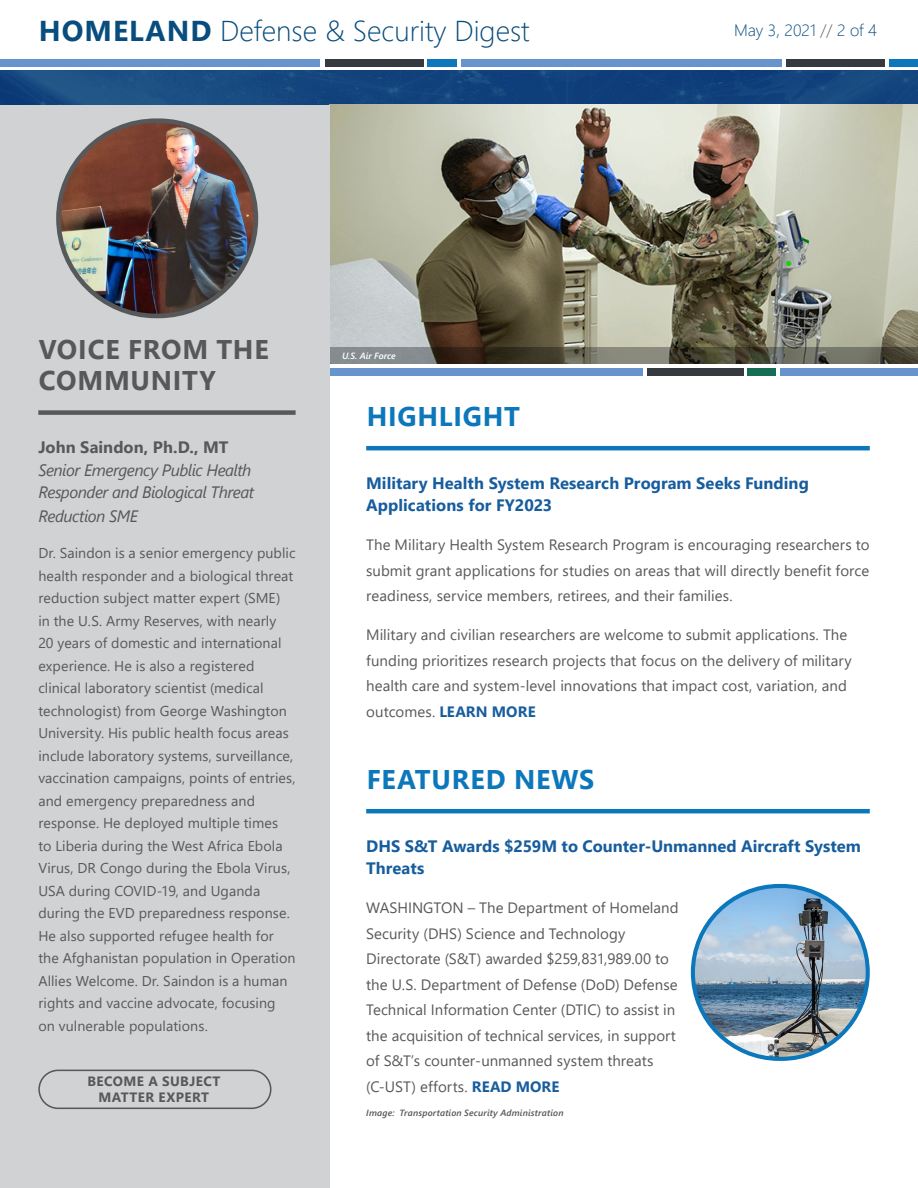
<style>
.page{position:relative;width:918px;height:1188px;background:#fff}
.page>*{position:absolute;margin:0;border:0;box-sizing:border-box;transform-origin:0 0}
.t1{font:300 28.65px "Segoe UI";color:#084d7d}
.Heading_1_-_Green{font:700 27px "Segoe UI";letter-spacing:.025em;color:#0d77bc}
.Heading_1_-_Gray{font:700 27px/31.5px "Segoe UI";letter-spacing:.025em;color:#57585a}
.Heading_2_-_Green{font:700 16.5px/22.5px "Segoe UI";color:#175d9e}
.Heading_2_-_Grey{font:italic 16.5px/22.5px "Segoe UI";letter-spacing:-.03em;color:#57585a}
.t2{font:300 16.5px "Segoe UI";color:#084d7d}
.Copy{font:15px/25.5px "Segoe UI";letter-spacing:.005em;color:#57585a}
.Copy-2{font:14.25px/22.5px "Segoe UI";letter-spacing:.005em;color:#57585a}
.Grey_Button_Text{font:700 13.5px/16.2px "Segoe UI";letter-spacing:.035em;color:#57585a;text-align:center}
.Image_Source_-_Grey{font:italic 600 9px "Segoe UI";letter-spacing:.02em;color:#57585a}
.Image_Source{font:italic 600 9px "Segoe UI";color:#fff}
.s1{font-weight:700}
.s2{color:#57585a}
.s3{font-weight:700;font-style:normal}
.s4{font-weight:700;color:#175d9e}
</style>
<div class="page">
<img style="left:1px;top:71px;width:917px;height:34px">
<img style="left:330px;top:105px;width:588px;height:242px">
<div style="left:330px;top:369px;width:313px;height:7px;background:#6794cc"></div>
<div style="left:647px;top:369px;width:97px;height:7px;background:#343a40"></div>
<div style="left:748px;top:369px;width:28px;height:7px;background:#156e54"></div>
<div style="left:780px;top:369px;width:138px;height:7px;background:#6794cc"></div>
<svg style="left:330px;top:347px;width:588px;height:17px;background:#5e5d51"></svg>
<div style="left:0;top:105px;width:330px;height:1083px;background:#d1d2d4"></div>
<hr style="left:366px;top:446px;width:504px;height:4px;background:#0d77bc">
<hr style="left:366px;top:809px;width:504px;height:4px;background:#0d77bc">
<img style="left:693px;top:886px;width:175px;height:173px;border-radius:86px">
<div style="left:691px;top:884px;width:179px;height:177px;border:4px solid #0d77bc;border-radius:86px"></div>
<div style="left:38px;top:410px;width:258px;height:5px;background:#57585a"></div>
<div style="left:38px;top:1070px;width:234px;height:39px;border:2px solid #57585a;border-radius:19px"></div>
<img style="left:58px;top:121px;width:198px;height:195px;border-radius:98px">
<div style="left:56px;top:118px;width:202px;height:200px;border:5px solid #57585a;border-radius:98px"></div>
<div style="left:0;top:59px;width:320px;height:7px;background:#6794cc"></div>
<div style="left:325px;top:59px;width:99px;height:7px;background:#343a40"></div>
<div style="left:428px;top:59px;width:29px;height:7px;background:#0d77bc"></div>
<div style="left:461px;top:59px;width:321px;height:7px;background:#6794cc"></div>
<div style="left:786px;top:59px;width:99px;height:7px;background:#343a40"></div>
<div style="left:889px;top:59px;width:29px;height:7px;background:#0d77bc"></div>
<h1 class="t1" style="left:39px;top:4px;width:492px"><span class="s1">HOMELAND</span> Defense &amp; Security Digest</h1>
<p class="t2" style="left:734px;top:15px;width:144px">May 3, 2021 <span class="s2">//</span> 2 of 4</p>
<p class="Heading_1_-_Gray" style="left:39px;top:331px;width:231px">VOICE FROM THE<br>COMMUNITY</p>
<p class="Heading_2_-_Grey" style="left:38px;top:433px;width:217px"><span class="s3">John Saindon, Ph.D., MT<br></span>Senior Emergency Public Health<br>Responder and Biological Threat</p>
<p class="Heading_2_-_Grey" style="left:38px;top:502px;width:101px">Reduction SME</p>
<p class="Copy-2" style="left:38px;top:541px;width:259px">Dr. Saindon is a senior emergency public health responder and a biological threat reduction subject matter expert (SME)<br>in the U.S. Army Reserves, with nearly<br>20 years of domestic and international experience. He is also a registered clinical laboratory scientist (medical technologist) from George Washington University. His public health focus areas include laboratory systems, surveillance, vaccination campaigns, points of entries, and emergency preparedness and response. He deployed multiple times<br>to Liberia during the West Africa Ebola Virus, DR Congo during the Ebola Virus, USA during COVID-19, and Uganda during the EVD preparedness response.<br>He also supported refugee health for the Afghanistan population in Operation Allies Welcome. Dr. Saindon is a human rights and vaccine advocate, focusing on vulnerable populations.</p>
<p class="Grey_Button_Text" style="left:87px;top:1072px;width:135px">BECOME A SUBJECT<br>MATTER EXPERT</p>
<p class="Image_Source" style="left:342px;top:347px;width:55px">U.S. Air Force</p>
<p class="Heading_1_-_Green" style="left:367px;top:391px;width:155px">HIGHLIGHT</p>
<p class="Heading_2_-_Green" style="left:366px;top:470px;width:444px">Military Health System Research Program Seeks Funding<br>Applications for FY2023</p>
<p class="Copy" style="left:366px;top:531px;width:505px;text-align:justify">The Military Health System Research Program is encouraging researchers to submit grant applications for studies on areas that will directly benefit force readiness, service members, retirees, and their families.</p>
<p class="Copy" style="left:366px;top:621px;width:487px">Military and civilian researchers are welcome to submit applications. The funding prioritizes research projects that focus on the delivery of military health care and system-level innovations that impact cost, variation, and outcomes. <span class="s4">LEARN MORE</span></p>
<p class="Heading_1_-_Green" style="left:367px;top:754px;width:229px">FEATURED NEWS</p>
<p class="Heading_2_-_Green" style="left:366px;top:833px;width:496px">DHS S&amp;T Awards $259M to Counter-Unmanned Aircraft System<br>Threats</p>
<p class="Copy" style="left:366px;top:894px;width:314px">WASHINGTON – The Department of Homeland Security (DHS) Science and Technology Directorate (S&amp;T) awarded $259,831,989.00 to the U.S. Department of Defense (DoD) Defense Technical Information Center (DTIC) to assist in the acquisition of technical services, in support of S&amp;T’s counter-unmanned system threats (C-UST) efforts. <span class="s4">READ MORE</span></p>
<p class="Image_Source_-_Grey" style="left:366px;top:1104px;width:199px">Image: Transportation Security Administration</p>
</div>
